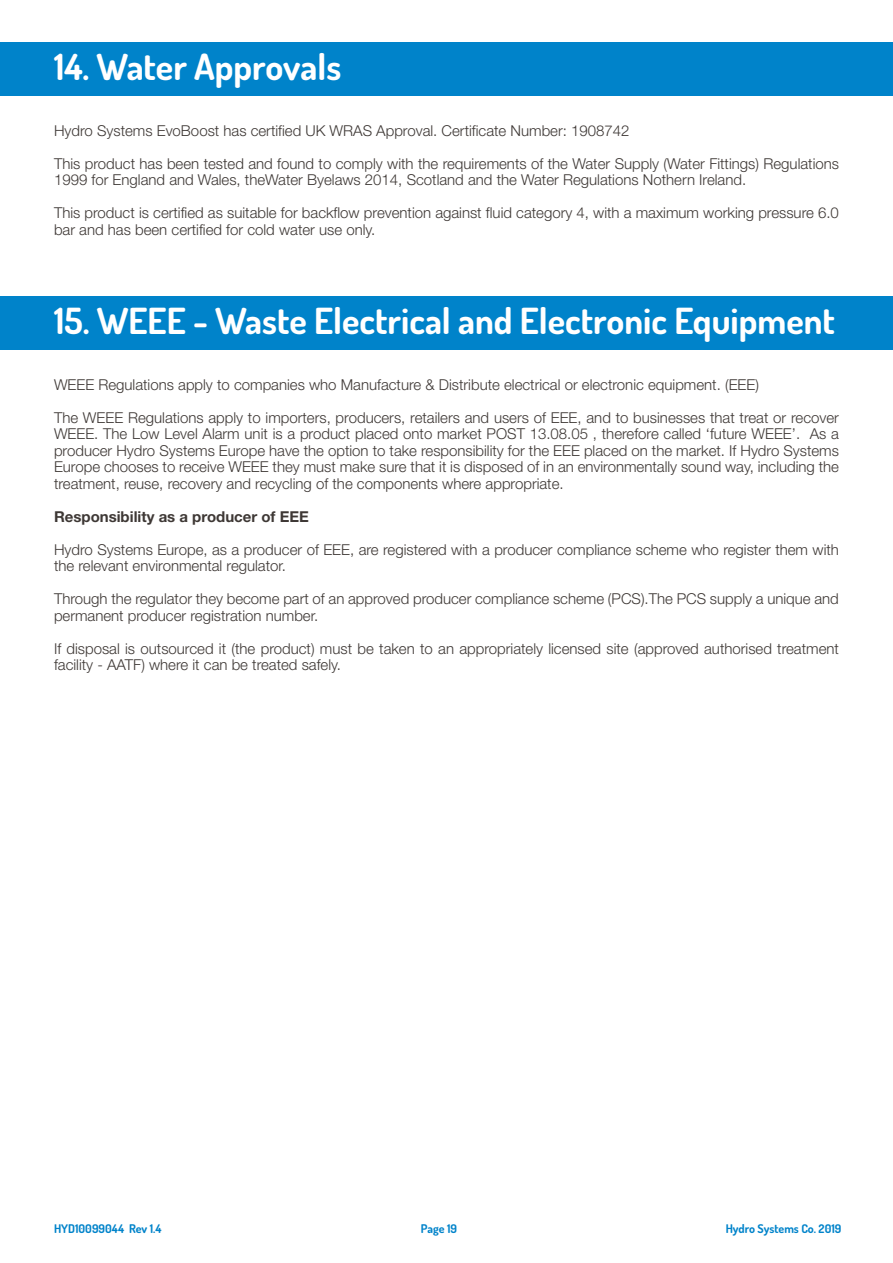
<style>
.page{position:relative;width:893px;height:1263px;background:#fff}
.page>*{position:absolute;margin:0;border:0;box-sizing:border-box;transform-origin:0 0}
.Section_Heading{font:700 36px "Dosis";color:#fff}
.Body_Black{font:300 15px/16.5px "Helvetica Neue";color:#3e3835}
.Body_Black-2{font:700 15px "Helvetica Neue";color:#3e3835}
.t1{font:700 12px "Dosis";color:#0083ca}
</style>
<div class="page">
<div style="left:0;top:43px;width:893px;height:53px;background:#0083ca"></div>
<div style="left:0;top:297px;width:893px;height:53px;background:#0083ca"></div>
<p class="Section_Heading" style="left:54px;top:43px;width:289px">14. Water Approvals</p>
<p class="Body_Black" style="left:54px;top:122px;width:577px">Hydro Systems EvoBoost has certified UK WRAS Approval. Certificate Number: 1908742</p>
<p class="Body_Black" style="left:54px;top:155px;width:787px">This product has been tested and found to comply with the requirements of the Water Supply (Water Fittings) Regulations<br>1999 for England and Wales, theWater Byelaws 2014, Scotland and the Water Regulations Nothern Ireland.</p>
<p class="Body_Black" style="left:54px;top:204px;width:786px">This product is certified as suitable for backflow prevention against fluid category 4, with a maximum working pressure 6.0 bar and has been certified for cold water use only.</p>
<p class="Section_Heading" style="left:54px;top:297px;width:783px">15. WEEE - Waste Electrical and Electronic Equipment</p>
<p class="Body_Black" style="left:54px;top:376px;width:706px">WEEE Regulations apply to companies who Manufacture &amp; Distribute electrical or electronic equipment. (EEE)</p>
<p class="Body_Black" style="left:54px;top:409px;width:787px;text-align:justify">The WEEE Regulations apply to importers, producers, retailers and users of EEE, and to businesses that treat or recover WEEE. The Low Level Alarm unit is a product placed onto market POST 13.08.05 , therefore called ‘future WEEE’. As a producer Hydro Systems Europe have the option to take responsibility for the EEE placed on the market. If Hydro Systems Europe chooses to receive WEEE they must make sure that it is disposed of in an environmentally sound way, including the treatment, reuse, recovery and recycling of the components where appropriate.</p>
<p class="Body_Black-2" style="left:54px;top:507px;width:256px">Responsibility as a producer of EEE</p>
<p class="Body_Black" style="left:54px;top:541px;width:786px">Hydro Systems Europe, as a producer of EEE, are registered with a producer compliance scheme who register them with the relevant environmental regulator.</p>
<p class="Body_Black" style="left:54px;top:590px;width:786px">Through the regulator they become part of an approved producer compliance scheme (PCS).The PCS supply a unique and permanent producer registration number.</p>
<p class="Body_Black" style="left:54px;top:640px;width:786px">If disposal is outsourced it (the product) must be taken to an appropriately licensed site (approved authorised treatment facility - AATF) where it can be treated safely.</p>
<p class="t1" style="left:54px;top:1220px;width:109px">HYD10099044 Rev 1.4</p>
<p class="t1" style="left:421px;top:1221px;width:38px">Page 19</p>
<p class="t1" style="left:726px;top:1221px;width:117px">Hydro Systems Co. 2019</p>
</div>
